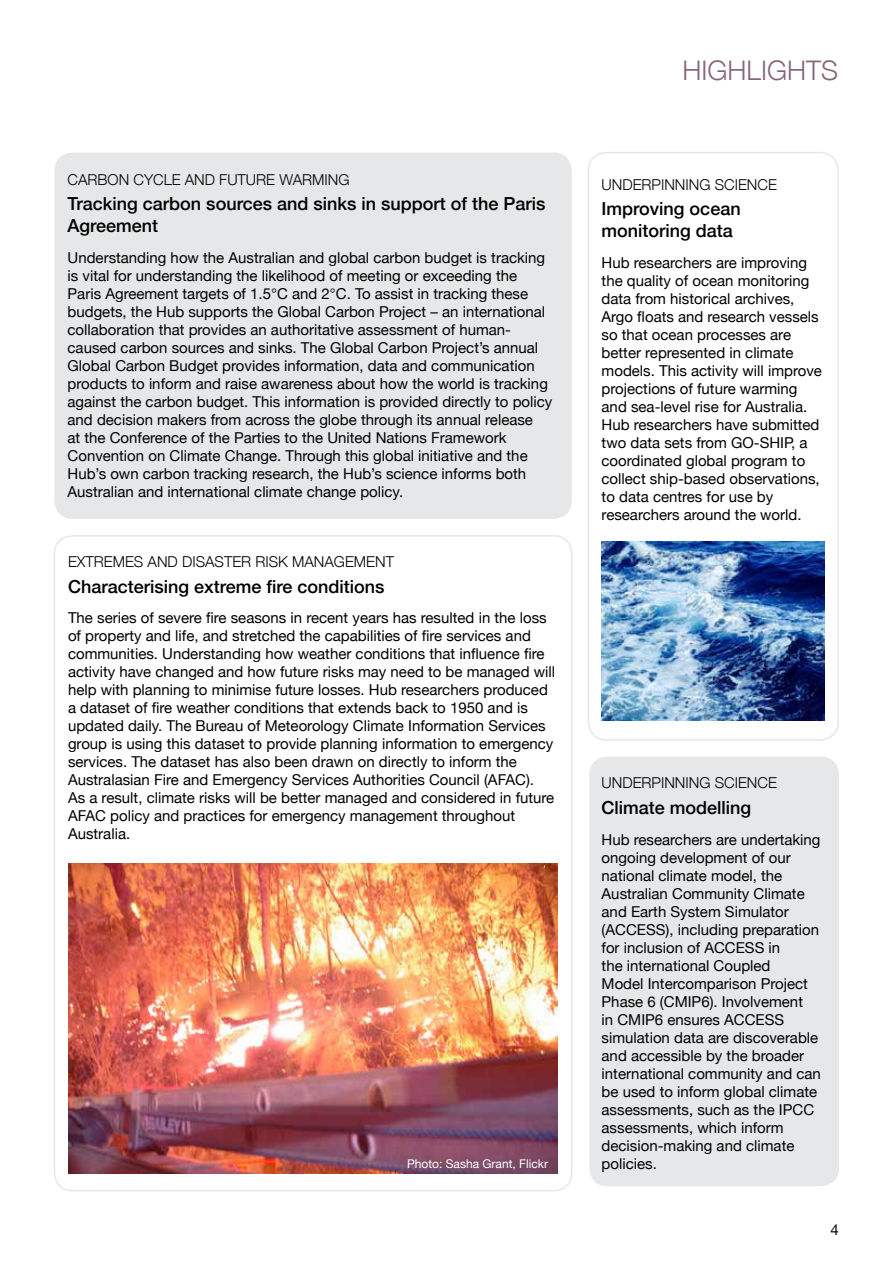
<style>
.page{position:relative;width:893px;height:1263px;background:#fff}
.page>*{position:absolute;margin:0;border:0;box-sizing:border-box;transform-origin:0 0}
.t1{font:300 27px "Helvetica Neue";color:#866479}
.t2{font:500 18px/21.6px "Helvetica Neue";color:#000}
.t3{font:15px/18px "Helvetica Neue";color:#000}
.t4{font:300 15px "Helvetica Neue";color:#000}
.t5{font:12px "Helvetica Neue";color:#fff}
</style>
<div class="page">
<div style="left:589px;top:757px;width:250px;height:429px;background:#e6e7e8;border-radius:18px"></div>
<div style="left:588px;top:152px;width:251px;height:589px;border:2px solid #e6e7e8;border-radius:18px"></div>
<div style="left:54px;top:153px;width:518px;height:366px;background:#e6e7e8;border-radius:18px"></div>
<img style="left:68px;top:863px;width:490px;height:311px">
<img style="left:602px;top:542px;width:223px;height:178px">
<p class="t4" style="left:68px;top:167px;width:283px">CARBON CYCLE AND FUTURE WARMING</p>
<p class="t2" style="left:68px;top:192px;width:479px">Tracking carbon sources and sinks in support of the Paris<br>Agreement</p>
<p class="t3" style="left:68px;top:249px;width:486px">Understanding how the Australian and global carbon budget is tracking is vital for understanding the likelihood of meeting or exceeding the Paris Agreement targets of 1.5°C and 2°C. To assist in tracking these budgets, the Hub supports the Global Carbon Project – an international collaboration that provides an authoritative assessment of human&shy;caused carbon sources and sinks. The Global Carbon Project’s annual Global Carbon Budget provides information, data and communication products to inform and raise awareness about how the world is tracking against the carbon budget. This information is provided directly to policy and decision makers from across the globe through its annual release<br>at the Conference of the Parties to the United Nations Framework Convention on Climate Change. Through this global initiative and the Hub’s own carbon tracking research, the Hub’s science informs both Australian and international climate change policy.</p>
<p class="t4" style="left:68px;top:549px;width:327px">EXTREMES AND DISASTER RISK MANAGEMENT</p>
<p class="t2" style="left:68px;top:574px;width:318px">Characterising extreme fire conditions</p>
<p class="t3" style="left:68px;top:610px;width:489px">The series of severe fire seasons in recent years has resulted in the loss of property and life, and stretched the capabilities of fire services and communities. Understanding how weather conditions that influence fire activity have changed and how future risks may need to be managed will help with planning to minimise future losses. Hub researchers produced a dataset of fire weather conditions that extends back to 1950 and is updated daily. The Bureau of Meteorology Climate Information Services group is using this dataset to provide planning information to emergency services. The dataset has also been drawn on directly to inform the Australasian Fire and Emergency Services Authorities Council (AFAC).<br>As a result, climate risks will be better managed and considered in future AFAC policy and practices for emergency management throughout Australia.</p>
<p class="t5" style="left:407px;top:1155px;width:142px">Photo: Sasha Grant, Flickr</p>
<h1 class="t1" style="left:682px;top:49px;width:157px">HIGHLIGHTS</h1>
<p class="t4" style="left:602px;top:172px;width:177px">UNDERPINNING SCIENCE</p>
<p class="t2" style="left:602px;top:197px;width:141px">Improving ocean monitoring data</p>
<p class="t3" style="left:602px;top:254px;width:222px">Hub researchers are improving the quality of ocean monitoring data from historical archives,<br>Argo floats and research vessels so that ocean processes are better represented in climate models. This activity will improve projections of future warming and sea-level rise for Australia.<br>Hub researchers have submitted two data sets from GO-SHIP, a coordinated global program to collect ship-based observations, to data centres for use by researchers around the world.</p>
<p class="t4" style="left:602px;top:770px;width:177px">UNDERPINNING SCIENCE</p>
<p class="t2" style="left:602px;top:795px;width:151px">Climate modelling</p>
<p class="t3" style="left:602px;top:831px;width:221px">Hub researchers are undertaking ongoing development of our national climate model, the<br>Australian Community Climate and Earth System Simulator (ACCESS), including preparation for inclusion of ACCESS in<br>the international Coupled<br>Model Intercomparison Project<br>Phase 6 (CMIP6). Involvement<br>in CMIP6 ensures ACCESS simulation data are discoverable and accessible by the broader international community and can be used to inform global climate assessments, such as the IPCC assessments, which inform decision-making and climate policies.</p>
<p class="t3" style="left:830px;top:1221px;width:10px">4</p>
</div>
